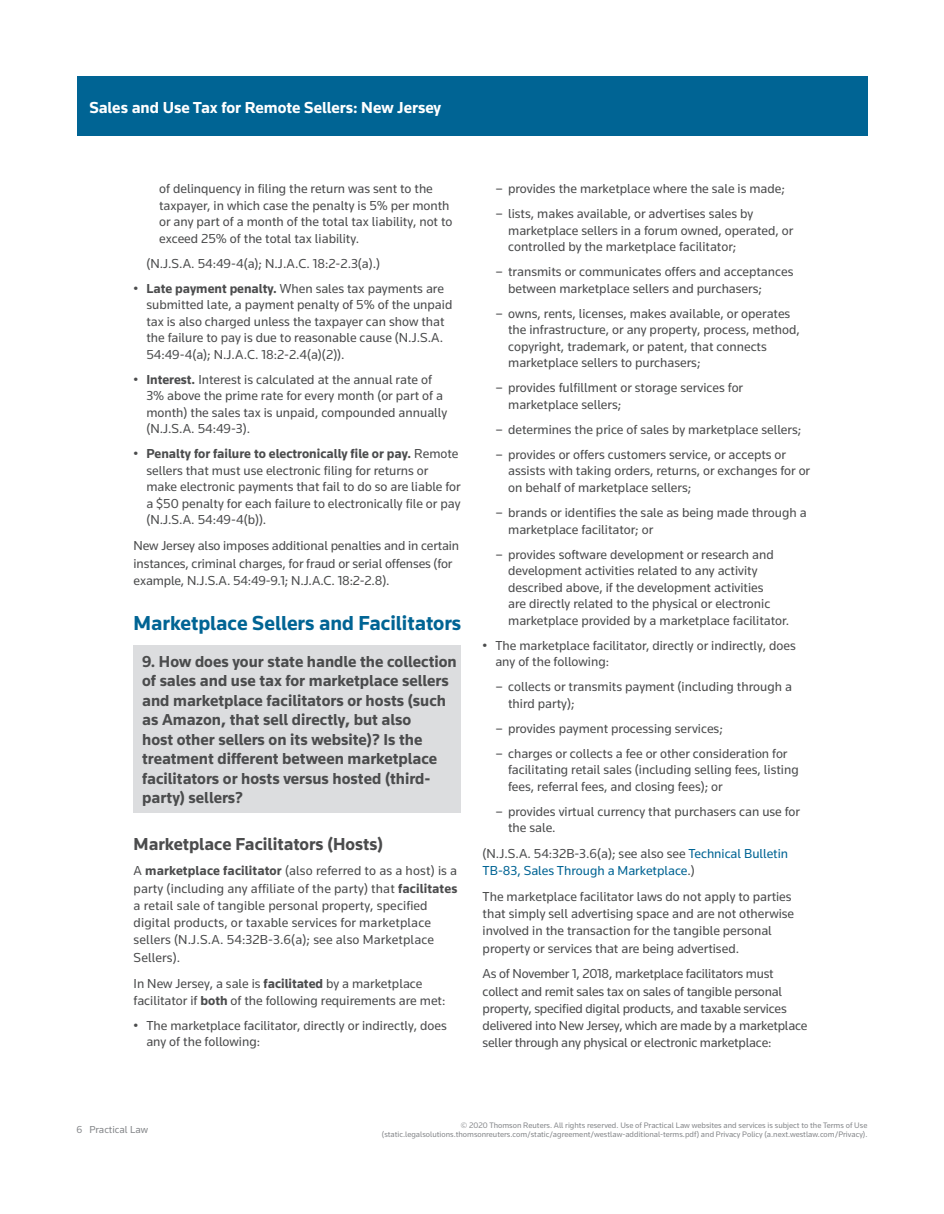
<style>
.page{position:relative;width:944px;height:1214px;background:#fff}
.page>*{position:absolute;margin:0;border:0;box-sizing:border-box;transform-origin:0 0}
.t1{font:700 21px "Knowledge";color:#006494}
.t2{font:700 18px "Knowledge";color:#4b4c4d}
.t3{font:700 16.5px/19.5px "Knowledge";color:#4b4c4d}
.t4{font:700 16.5px "Knowledge";color:#fff}
.t5{font:13.5px/16.5px "Knowledge";color:#4b4c4d}
.t6{font:13.5px/17.2px "Knowledge";color:#006494}
.t7{font:10.5px "Knowledge";color:#86888b}
.t8{font:8.25px/9.8px "Knowledge";color:#86888b;text-align:right}
.s1{font-weight:700}
.s2{color:#4b4c4d}
</style>
<div class="page">
<div style="left:77px;top:77px;width:790px;height:59px;background:#006494"></div>
<div style="left:134px;top:645px;width:327px;height:168px;background:#dcdddf"></div>
<p class="t4" style="left:89px;top:97px;width:353px">Sales and Use Tax for Remote Sellers: New Jersey</p>
<p class="t5" style="left:159px;top:180px;width:295px">of delinquency in filing the return was sent to the taxpayer, in which case the penalty is 5% per month or any part of a month of the total tax liability, not to exceed 25% of the total tax liability.</p>
<p class="t5" style="left:146px;top:255px;width:235px">(N.J.S.A. 54:49-4(a); N.J.A.C. 18:2-2.3(a).)</p>
<p class="t5" style="left:146px;top:280px;width:307px;text-indent:-13px">• <span class="s1">Late payment penalty.</span> When sales tax payments are submitted late, a payment penalty of 5% of the unpaid tax is also charged unless the taxpayer can show that the failure to pay is due to reasonable cause (N.J.S.A.<br>54:49-4(a); N.J.A.C. 18:2-2.4(a)(2)).</p>
<p class="t5" style="left:146px;top:371px;width:302px;text-indent:-13px">• <span class="s1">Interest.</span> Interest is calculated at the annual rate of 3% above the prime rate for every month (or part of a month) the sales tax is unpaid, compounded annually (N.J.S.A. 54:49-3).</p>
<p class="t5" style="left:146px;top:445px;width:316px;text-indent:-13px">• <span class="s1">Penalty for failure to electronically file or pay.</span> Remote sellers that must use electronic filing for returns or make electronic payments that fail to do so are liable for a $50 penalty for each failure to electronically file or pay (N.J.S.A. 54:49-4(b)).</p>
<p class="t5" style="left:134px;top:537px;width:327px;line-height:17.2px">New Jersey also imposes additional penalties and in certain instances, criminal charges, for fraud or serial offenses (for example, N.J.S.A. 54:49-9.1; N.J.A.C. 18:2-2.8).</p>
<h1 class="t1" style="left:134px;top:610px;width:329px">Marketplace Sellers and Facilitators</h1>
<p class="t3" style="left:142px;top:651px;width:316px">9. How does your state handle the collection of sales and use tax for marketplace sellers and marketplace facilitators or hosts (such as Amazon, that sell directly, but also<br>host other sellers on its website)? Is the treatment different between marketplace facilitators or hosts versus hosted (third&shy;party) sellers?</p>
<h2 class="t2" style="left:134px;top:832px;width:251px">Marketplace Facilitators (Hosts)</h2>
<p class="t5" style="left:134px;top:862px;width:325px;line-height:17.2px">A <span class="s1">marketplace facilitator</span> (also referred to as a host) is a party (including any affiliate of the party) that <span class="s1">facilitates </span>a retail sale of tangible personal property, specified digital products, or taxable services for marketplace sellers (N.J.S.A. 54:32B-3.6(a); see also Marketplace Sellers).</p>
<p class="t5" style="left:134px;top:974px;width:313px;line-height:17.2px">In New Jersey, a sale is <span class="s1">facilitated</span> by a marketplace facilitator if <span class="s1">both</span> of the following requirements are met:</p>
<p class="t5" style="left:146px;top:1016px;width:302px;text-indent:-13px">• The marketplace facilitator, directly or indirectly, does any of the following:</p>
<p class="t5" style="left:495px;top:180px;width:291px">– provides the marketplace where the sale is made;</p>
<p class="t5" style="left:508px;top:205px;width:287px;text-indent:-13px">– lists, makes available, or advertises sales by marketplace sellers in a forum owned, operated, or controlled by the marketplace facilitator;</p>
<p class="t5" style="left:508px;top:263px;width:287px;text-indent:-13px">– transmits or communicates offers and acceptances between marketplace sellers and purchasers;</p>
<p class="t5" style="left:508px;top:305px;width:293px;text-indent:-13px">– owns, rents, licenses, makes available, or operates the infrastructure, or any property, process, method, copyright, trademark, or patent, that connects marketplace sellers to purchasers;</p>
<p class="t5" style="left:508px;top:379px;width:236px;text-indent:-13px">– provides fulfillment or storage services for marketplace sellers;</p>
<p class="t5" style="left:495px;top:421px;width:307px">– determines the price of sales by marketplace sellers;</p>
<p class="t5" style="left:508px;top:446px;width:303px;text-indent:-13px">– provides or offers customers service, or accepts or assists with taking orders, returns, or exchanges for or on behalf of marketplace sellers;</p>
<p class="t5" style="left:508px;top:504px;width:300px;text-indent:-13px">– brands or identifies the sale as being made through a marketplace facilitator; or</p>
<p class="t5" style="left:508px;top:545px;width:282px;text-indent:-13px">– provides software development or research and development activities related to any activity described above, if the development activities<br>are directly related to the physical or electronic marketplace provided by a marketplace facilitator.</p>
<p class="t5" style="left:495px;top:636px;width:302px;text-indent:-13px">• The marketplace facilitator, directly or indirectly, does any of the following:</p>
<p class="t5" style="left:508px;top:678px;width:285px;text-indent:-13px">– collects or transmits payment (including through a third party);</p>
<p class="t5" style="left:495px;top:719px;width:229px">– provides payment processing services;</p>
<p class="t5" style="left:508px;top:744px;width:292px;text-indent:-13px">– charges or collects a fee or other consideration for facilitating retail sales (including selling fees, listing fees, referral fees, and closing fees); or</p>
<p class="t5" style="left:508px;top:802px;width:293px;text-indent:-13px">– provides virtual currency that purchasers can use for the sale.</p>
<p class="t6" style="left:482px;top:844px;width:307px"><span class="s2">(N.J.S.A. 54:32B-3.6(a); see also see</span> Technical Bulletin<br>TB-83, Sales Through a Marketplace<span class="s2">.)</span></p>
<p class="t5" style="left:482px;top:887px;width:313px;line-height:17.2px">The marketplace facilitator laws do not apply to parties that simply sell advertising space and are not otherwise involved in the transaction for the tangible personal property or services that are being advertised.</p>
<p class="t5" style="left:482px;top:965px;width:326px;line-height:17.2px">As of November 1, 2018, marketplace facilitators must collect and remit sales tax on sales of tangible personal property, specified digital products, and taxable services delivered into New Jersey, which are made by a marketplace seller through any physical or electronic marketplace:</p>
<p class="t7" style="left:77px;top:1123px;width:73px">6 Practical Law</p>
<p class="t8" style="left:382px;top:1119px;width:487px">© 2020 Thomson Reuters. All rights reserved. Use of Practical Law websites and services is subject to the Terms of Use (static.legalsolutions.thomsonreuters.com/static/agreement/westlaw-additional-terms.pdf) and Privacy Policy (a.next.westlaw.com/Privacy).</p>
</div>
